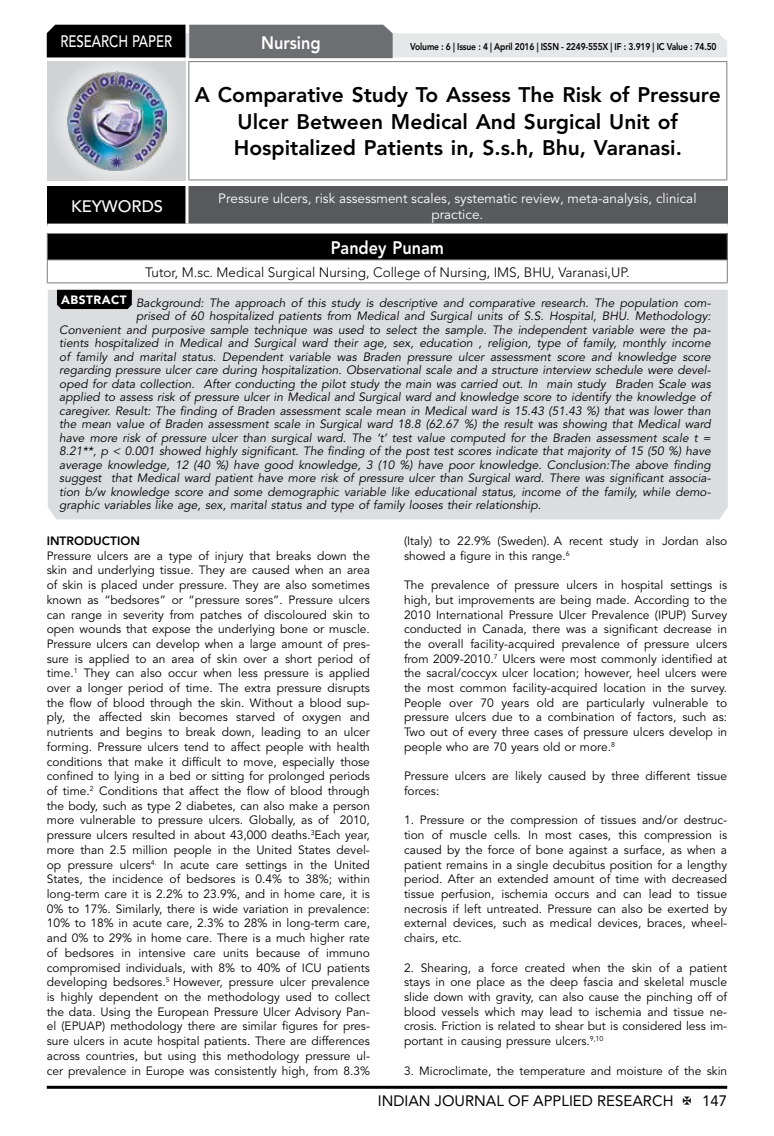
<style>
.page{position:relative;width:774px;height:1136px;background:#fff}
.page>*{position:absolute;margin:0;border:0;box-sizing:border-box;transform-origin:0 0}
.t1{font:800 21px/26.2px "Avenir LT Std";color:#000;text-align:center}
.t2{font:800 18px "Avenir LT Std";color:#fff;scale:.9 1}
.t3{font:500 16.5px "Avenir LT Std";color:#fff;scale:.8 1}
.t4{font:500 16.5px "Avenir LT Std";color:#fff}
.t5{font:15px "Avenir LT Std";color:#000}
.t6{font:13.5px/16.2px "Avenir LT Std";color:#fff;text-align:center}
.t7{font:300 13.5px "Avenir LT Std";color:#000}
.t8{font:12px/14.7px "Avenir LT Std";color:#000;text-align:justify}
.t9{font:italic 12px "Avenir LT Std";color:#000}
.t10{font:800 12px "Avenir LT Std";color:#000}
.t11{font:800 9.75px "Avenir LT Std";letter-spacing:-.02em;color:#000;scale:.87 1}
</style>
<div class="page">
<hr style="left:47px;top:1085px;width:680px;height:3px;background:#000">
<div style="left:48px;top:62px;width:137px;height:118px;background:linear-gradient(to right,#d9dadb,#d9dadb)"></div>
<img style="left:68px;top:71px;width:99px;height:100px">
<svg style="left:47px;top:25px;width:680px;height:33px;background:#979899"></svg>
<hr style="left:188px;top:61px;width:539px;height:1px;background:#808285">
<hr style="left:188px;top:62px;width:1px;height:117px;background:#808285">
<hr style="left:726px;top:62px;width:1px;height:117px;background:#808285">
<hr style="left:188px;top:179px;width:539px;height:1px;background:#808285">
<div style="left:47px;top:233px;width:680px;height:27px;background:#000"></div>
<hr style="left:47px;top:233px;width:681px;height:1px;background:#808285">
<hr style="left:47px;top:259px;width:681px;height:1px;background:#808285">
<svg style="left:47px;top:234px;width:1px;height:48px"></svg>
<svg style="left:727px;top:234px;width:1px;height:48px"></svg>
<hr style="left:47px;top:282px;width:681px;height:1px;background:#808285">
<div style="left:47px;top:186px;width:140px;height:39px;background:#000"></div>
<div style="left:187px;top:186px;width:541px;height:39px;background:#58595b"></div>
<hr style="left:185px;top:186px;width:3px;height:37px;background:#fff">
<hr style="left:47px;top:223px;width:140px;height:3px;background:#fff">
<hr style="left:187px;top:223px;width:541px;height:3px;background:#fff">
<div style="left:48px;top:290px;width:680px;height:229px;background:#dcddde"></div>
<svg style="left:57px;top:290px;width:75px;height:19px"></svg>
<h3 class="t3" style="left:60px;top:32px;width:139px">RESEARCH PAPER</h3>
<h2 class="t2" style="left:261px;top:32px;width:68px">Nursing</h2>
<p class="t11" style="left:410px;top:41px;width:354px">Volume : 6 | Issue : 4 | April 2016 | ISSN - 2249-555X | IF : 3.919 | IC Value : 74.50</p>
<h1 class="t1" style="left:195px;top:82px;width:527px">A Comparative Study To Assess The Risk of Pressure<br>Ulcer Between Medical And Surgical Unit of<br>Hospitalized Patients in, S.s.h, Bhu, Varanasi.</h1>
<h3 class="t4" style="left:71px;top:196px;width:94px">KEYWORDS</h3>
<p class="t6" style="left:218px;top:190px;width:480px">Pressure ulcers, risk assessment scales, systematic review, meta-analysis, clinical practice.</p>
<h2 class="t2" style="left:331px;top:236px;width:127px">Pandey Punam</h2>
<p class="t7" style="left:145px;top:264px;width:486px">Tutor, M.sc. Medical Surgical Nursing, College of Nursing, IMS, BHU, Varanasi,UP.</p>
<p class="t9" style="left:61px;top:296px;width:651px"><sup>ABSTRACT</sup> Background: The approach of this study is descriptive and comparative research. The population com-</p>
<p class="t9" style="left:136px;top:309px;width:576px">prised of 60 hospitalized patients from Medical and Surgical units of S.S. Hospital, BHU. Methodology:</p>
<p class="t9" style="left:59px;top:323px;width:653px">Convenient and purposive sample technique was used to select the sample. The independent variable were the pa-</p>
<p class="t9" style="left:59px;top:336px;width:653px">tients hospitalized in Medical and Surgical ward their age, sex, education , religion, type of family, monthly income</p>
<p class="t9" style="left:59px;top:350px;width:653px">of family and marital status. Dependent variable was Braden pressure ulcer assessment score and knowledge score</p>
<p class="t9" style="left:59px;top:363px;width:653px">regarding pressure ulcer care during hospitalization. Observational scale and a structure interview schedule were devel-</p>
<p class="t9" style="left:59px;top:377px;width:653px">oped for data collection. After conducting the pilot study the main was carried out. In main study Braden Scale was</p>
<p class="t9" style="left:59px;top:390px;width:653px">applied to assess risk of pressure ulcer in Medical and Surgical ward and knowledge score to identify the knowledge of</p>
<p class="t9" style="left:59px;top:404px;width:653px">caregiver. Result: The finding of Braden assessment scale mean in Medical ward is 15.43 (51.43 %) that was lower than</p>
<p class="t9" style="left:59px;top:417px;width:653px">the mean value of Braden assessment scale in Surgical ward 18.8 (62.67 %) the result was showing that Medical ward</p>
<p class="t9" style="left:59px;top:431px;width:653px">have more risk of pressure ulcer than surgical ward. The ‘t’ test value computed for the Braden assessment scale t =</p>
<p class="t9" style="left:59px;top:444px;width:653px">8.21**, p &lt; 0.001 showed highly significant. The finding of the post test scores indicate that majority of 15 (50 %) have</p>
<p class="t9" style="left:59px;top:458px;width:653px">average knowledge, 12 (40 %) have good knowledge, 3 (10 %) have poor knowledge. Conclusion:The above finding</p>
<p class="t9" style="left:59px;top:471px;width:653px">suggest that Medical ward patient have more risk of pressure ulcer than Surgical ward. There was significant associa-</p>
<p class="t9" style="left:59px;top:485px;width:653px">tion b/w knowledge score and some demographic variable like educational status, income of the family, while demo-</p>
<p class="t9" style="left:59px;top:498px;width:483px">graphic variables like age, sex, marital status and type of family looses their relationship.</p>
<p class="t10" style="left:47px;top:533px;width:95px">INTRODUCTION</p>
<p class="t8" style="left:47px;top:548px;width:325px">Pressure ulcers are a type of injury that breaks down the skin and underlying tissue. They are caused when an area of skin is placed under pressure. They are also sometimes known as “bedsores” or “pressure sores”. Pressure ulcers can range in severity from patches of discoloured skin to open wounds that expose the underlying bone or muscle.<br>Pressure ulcers can develop when a large amount of pres&shy;sure is applied to an area of skin over a short period of time.<sup>1</sup> They can also occur when less pressure is applied over a longer period of time. The extra pressure disrupts the flow of blood through the skin. Without a blood sup&shy;ply, the affected skin becomes starved of oxygen and nutrients and begins to break down, leading to an ulcer forming. Pressure ulcers tend to affect people with health conditions that make it difficult to move, especially those confined to lying in a bed or sitting for prolonged periods of time.<sup>2</sup> Conditions that affect the flow of blood through the body, such as type 2 diabetes, can also make a person more vulnerable to pressure ulcers. Globally, as of 2010, pressure ulcers resulted in about 43,000 deaths.<sup>3</sup>Each year, more than 2.5 million people in the United States devel&shy;op pressure ulcers<sup>4.</sup> In acute care settings in the United States, the incidence of bedsores is 0.4% to 38%; within long-term care it is 2.2% to 23.9%, and in home care, it is 0% to 17%. Similarly, there is wide variation in prevalence:<br>10% to 18% in acute care, 2.3% to 28% in long-term care, and 0% to 29% in home care. There is a much higher rate of bedsores in intensive care units because of immuno compromised individuals, with 8% to 40% of ICU patients developing bedsores.<sup>5</sup> However, pressure ulcer prevalence is highly dependent on the methodology used to collect the data. Using the European Pressure Ulcer Advisory Pan&shy;el (EPUAP) methodology there are similar figures for pres&shy;sure ulcers in acute hospital patients. There are differences across countries, but using this methodology pressure ul&shy;cer prevalence in Europe was consistently high, from 8.3%</p>
<p class="t8" style="left:404px;top:533px;width:325px">(Italy) to 22.9% (Sweden). A recent study in Jordan also showed a figure in this range.<sup>6</sup></p>
<p class="t8" style="left:404px;top:578px;width:325px">The prevalence of pressure ulcers in hospital settings is high, but improvements are being made. According to the 2010 International Pressure Ulcer Prevalence (IPUP) Survey conducted in Canada, there was a significant decrease in the overall facility-acquired prevalence of pressure ulcers from 2009-2010.<sup>7</sup> Ulcers were most commonly identified at the sacral/coccyx ulcer location; however, heel ulcers were the most common facility-acquired location in the survey.<br>People over 70 years old are particularly vulnerable to pressure ulcers due to a combination of factors, such as:<br>Two out of every three cases of pressure ulcers develop in people who are 70 years old or more.<sup>8</sup></p>
<p class="t8" style="left:404px;top:769px;width:325px">Pressure ulcers are likely caused by three different tissue forces:</p>
<p class="t8" style="left:404px;top:813px;width:325px">1. Pressure or the compression of tissues and/or destruc&shy;tion of muscle cells. In most cases, this compression is caused by the force of bone against a surface, as when a patient remains in a single decubitus position for a lengthy period. After an extended amount of time with decreased tissue perfusion, ischemia occurs and can lead to tissue necrosis if left untreated. Pressure can also be exerted by external devices, such as medical devices, braces, wheel&shy;chairs, etc.</p>
<p class="t8" style="left:404px;top:960px;width:325px">2. Shearing, a force created when the skin of a patient stays in one place as the deep fascia and skeletal muscle slide down with gravity, can also cause the pinching off of blood vessels which may lead to ischemia and tissue ne&shy;crosis. Friction is related to shear but is considered less im&shy;portant in causing pressure ulcers.<sup>9,10</sup></p>
<p class="t8" style="left:404px;top:1063px;width:325px">3. Microclimate, the temperature and moisture of the skin</p>
<p class="t5" style="left:378px;top:1091px;width:297px">INDIAN JOURNAL OF APPLIED RESEARCH</p>
<p class="t5" style="left:702px;top:1091px;width:27px">147</p>
</div>
